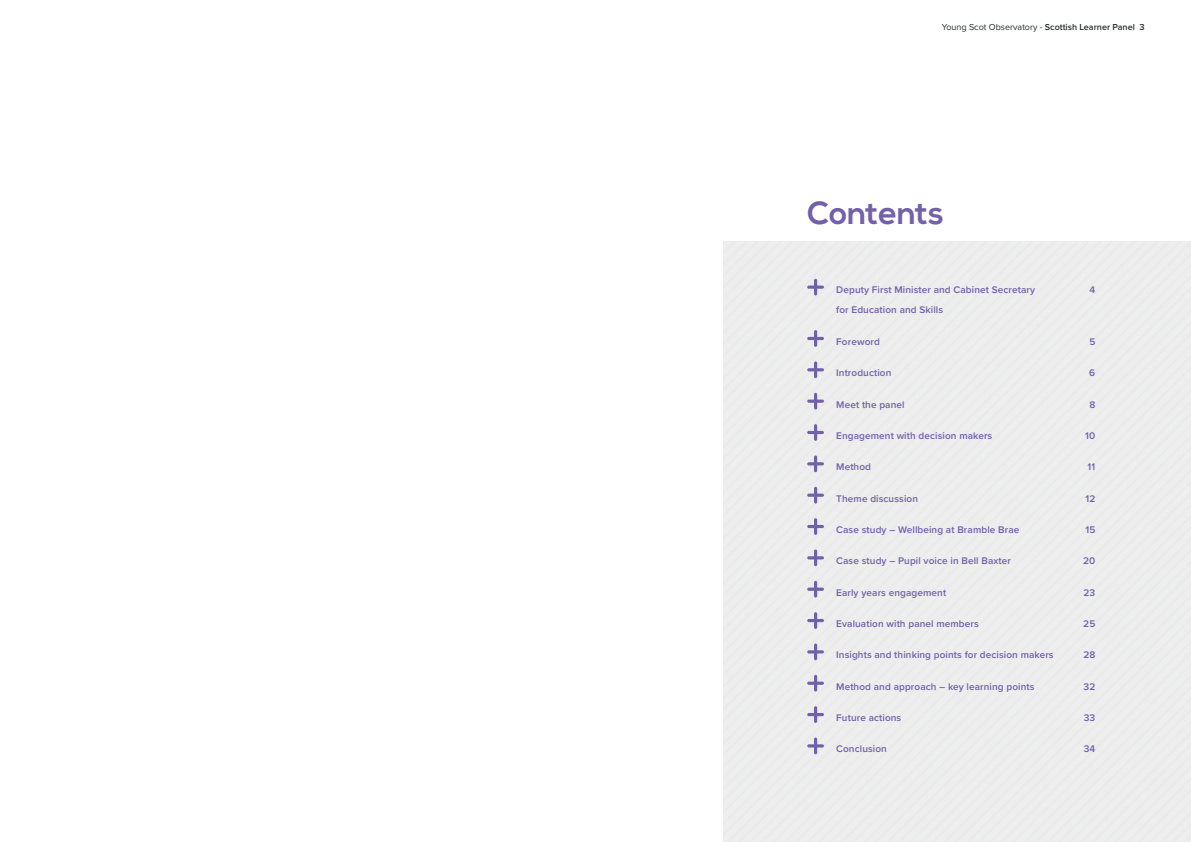
<style>
.page{position:relative;width:1191px;height:842px;background:#fff}
.page>*{position:absolute;margin:0;border:0;box-sizing:border-box;transform-origin:0 0}
.t1{font:700 32px "Nexa";color:#7260a9}
.t2{font:600 10px "Proxima Nova";letter-spacing:.01em;color:#7260a9}
.t3{font:9px "Proxima Nova";color:#292c2f}
.s1{font-weight:600}
</style>
<div class="page">
<svg style="left:807px;top:279px;width:17px;height:16px"></svg>
<svg style="left:807px;top:330px;width:17px;height:17px"></svg>
<svg style="left:807px;top:361px;width:17px;height:17px"></svg>
<svg style="left:807px;top:393px;width:17px;height:16px"></svg>
<svg style="left:807px;top:424px;width:17px;height:17px"></svg>
<svg style="left:807px;top:455px;width:17px;height:17px"></svg>
<svg style="left:807px;top:487px;width:17px;height:16px"></svg>
<svg style="left:807px;top:518px;width:17px;height:17px"></svg>
<svg style="left:807px;top:549px;width:17px;height:17px"></svg>
<svg style="left:807px;top:581px;width:17px;height:17px"></svg>
<svg style="left:807px;top:612px;width:17px;height:17px"></svg>
<svg style="left:807px;top:643px;width:17px;height:17px"></svg>
<svg style="left:807px;top:675px;width:17px;height:17px"></svg>
<svg style="left:807px;top:706px;width:17px;height:17px"></svg>
<svg style="left:807px;top:737px;width:17px;height:17px"></svg>
<p class="t3" style="left:942px;top:20px;width:204px">Young Scot Observatory - <span class="s1">Scottish Learner Panel 3</span></p>
<p class="t1" style="left:807px;top:195px;width:138px">Contents</p>
<p class="t2" style="left:836px;top:283px;width:200px">Deputy First Minister and Cabinet Secretary</p>
<p class="t2" style="left:1089px;top:283px;width:7px">4</p>
<p class="t2" style="left:836px;top:303px;width:108px">for Education and Skills</p>
<p class="t2" style="left:836px;top:334px;width:45px">Foreword</p>
<p class="t2" style="left:1089px;top:334px;width:7px">5</p>
<p class="t2" style="left:836px;top:365px;width:57px">Introduction</p>
<p class="t2" style="left:1089px;top:365px;width:8px">6</p>
<p class="t2" style="left:836px;top:397px;width:70px">Meet the panel</p>
<p class="t2" style="left:1089px;top:397px;width:7px">8</p>
<p class="t2" style="left:836px;top:428px;width:158px">Engagement with decision makers</p>
<p class="t2" style="left:1085px;top:428px;width:12px">10</p>
<p class="t2" style="left:836px;top:459px;width:36px">Method</p>
<p class="t2" style="left:1087px;top:459px;width:9px">11</p>
<p class="t2" style="left:836px;top:491px;width:83px">Theme discussion</p>
<p class="t2" style="left:1085px;top:491px;width:11px">12</p>
<p class="t2" style="left:836px;top:522px;width:185px">Case study – Wellbeing at Bramble Brae</p>
<p class="t2" style="left:1085px;top:522px;width:11px">15</p>
<p class="t2" style="left:836px;top:553px;width:176px">Case study – Pupil voice in Bell Baxter</p>
<p class="t2" style="left:1083px;top:553px;width:14px">20</p>
<p class="t2" style="left:836px;top:585px;width:111px">Early years engagement</p>
<p class="t2" style="left:1083px;top:585px;width:13px">23</p>
<p class="t2" style="left:836px;top:616px;width:144px">Evaluation with panel members</p>
<p class="t2" style="left:1083px;top:616px;width:14px">25</p>
<p class="t2" style="left:836px;top:647px;width:219px">Insights and thinking points for decision makers</p>
<p class="t2" style="left:1083px;top:647px;width:13px">28</p>
<p class="t2" style="left:836px;top:679px;width:200px">Method and approach – key learning points</p>
<p class="t2" style="left:1083px;top:679px;width:13px">32</p>
<p class="t2" style="left:836px;top:710px;width:67px">Future actions</p>
<p class="t2" style="left:1083px;top:710px;width:13px">33</p>
<p class="t2" style="left:836px;top:741px;width:52px">Conclusion</p>
<p class="t2" style="left:1083px;top:741px;width:13px">34</p>
</div>
